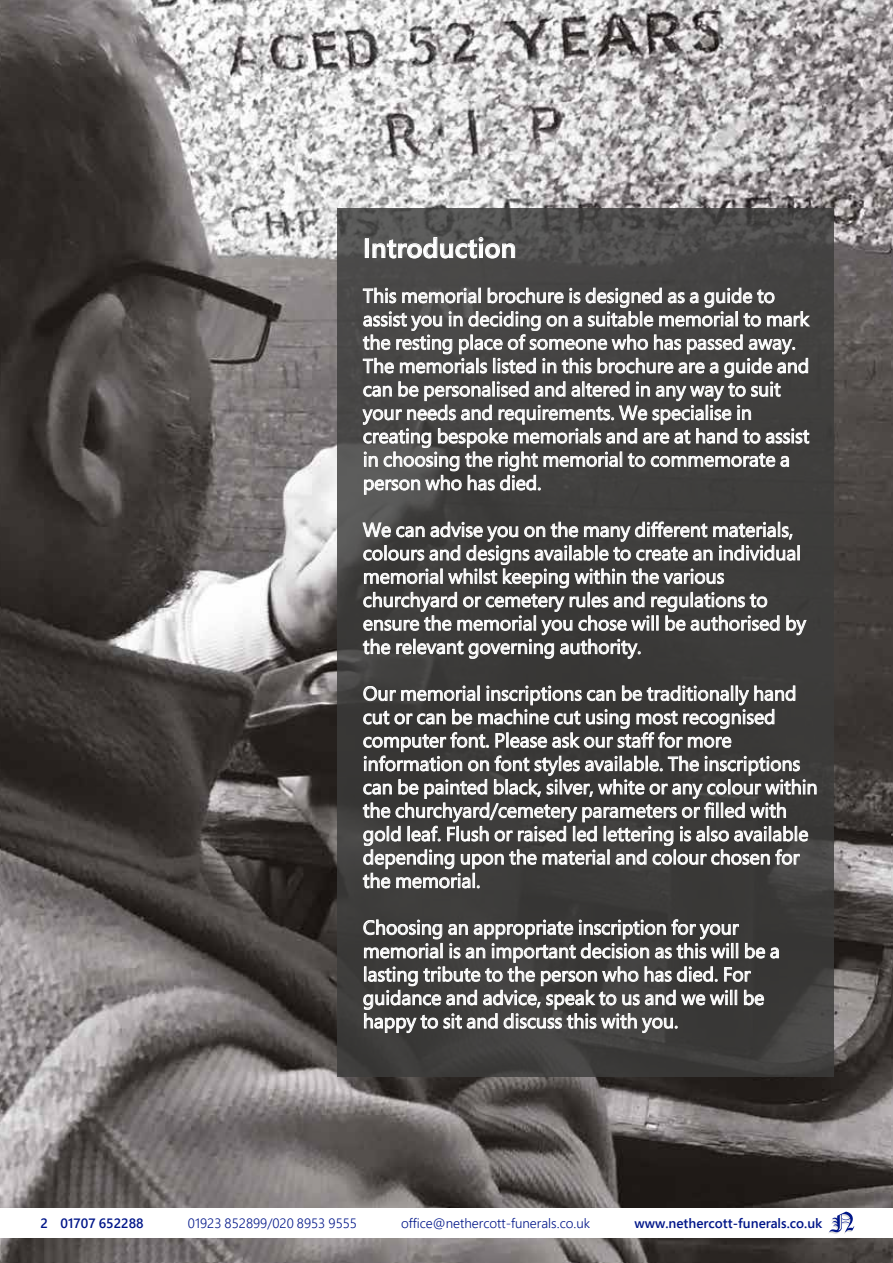
<style>
.page{position:relative;width:893px;height:1263px;background:#fff}
.page>*{position:absolute;margin:0;border:0;box-sizing:border-box;transform-origin:0 0}
.t1{font:600 27px "Segoe Pro";color:#fff}
.t2{font:19.5px/23.4px "Segoe Pro";color:#fff}
.t3{font:300 13.5px "Segoe Pro";color:#001689}
.t4{font:600 13.5px "Segoe Pro";color:#001689}
</style>
<div class="page">
<img style="left:0;top:0;width:893px;height:1263px">
<svg style="left:337px;top:208px;width:496px;height:869px;background:#424140"></svg>
<div style="left:365px;top:239px;width:3px;height:19px;border:1px solid #fff"></div>
<svg style="left:373px;top:237px;width:142px;height:21px;background:#7b7b7b"></svg>
<svg style="left:363px;top:288px;width:446px;height:206px;background:#696867"></svg>
<svg style="left:363px;top:522px;width:443px;height:136px;background:#626260"></svg>
<svg style="left:363px;top:686px;width:453px;height:202px;background:#61605f"></svg>
<svg style="left:771px;top:948px;width:7px;height:10px"></svg>
<svg style="left:364px;top:920px;width:401px;height:113px;background:#656464"></svg>
<div style="left:0;top:1209px;width:893px;height:29px;background:#fff"></div>
<svg style="left:829px;top:1211px;width:25px;height:23px"></svg>
<h1 class="t1" style="left:363px;top:229px;width:155px">Introduction</h1>
<p class="t2" style="left:363px;top:283px;width:448px">This memorial brochure is designed as a guide to assist you in deciding on a suitable memorial to mark the resting place of someone who has passed away.<br>The memorials listed in this brochure are a guide and can be personalised and altered in any way to suit your needs and requirements. We specialise in creating bespoke memorials and are at hand to assist in choosing the right memorial to commemorate a person who has died.</p>
<p class="t2" style="left:363px;top:517px;width:445px">We can advise you on the many different materials, colours and designs available to create an individual memorial whilst keeping within the various churchyard or cemetery rules and regulations to ensure the memorial you chose will be authorised by the relevant governing authority.</p>
<p class="t2" style="left:363px;top:681px;width:456px">Our memorial inscriptions can be traditionally hand cut or can be machine cut using most recognised computer font. Please ask our staff for more information on font styles available. The inscriptions can be painted black, silver, white or any colour within the churchyard/cemetery parameters or filled with gold leaf. Flush or raised led lettering is also available depending upon the material and colour chosen for the memorial.</p>
<p class="t2" style="left:363px;top:915px;width:418px">Choosing an appropriate inscription for your memorial is an important decision as this will be a lasting tribute to the person who has died. For guidance and advice, speak to us and we will be happy to sit and discuss this with you.</p>
<p class="t4" style="left:41px;top:1214px;width:105px">2 01707 652288</p>
<p class="t3" style="left:188px;top:1213px;width:171px">01923 852899/020 8953 9555</p>
<p class="t3" style="left:401px;top:1213px;width:191px">office@nethercott-funerals.co.uk</p>
<p class="t4" style="left:635px;top:1214px;width:189px">www.nethercott-funerals.co.uk</p>
<p class="t4" style="left:68px;top:1214px;width:85px">01707 65 2 8</p>
<p class="t3" style="left:195px;top:1214px;width:171px">01923 8528 9/020 8953 9 5</p>
<p class="t3" style="left:408px;top:1214px;width:191px">office@nethercott-funerals.co.uk</p>
<p class="t4" style="left:641px;top:1214px;width:210px">www.nethercott-funerals.co.uk 2</p>
</div>
